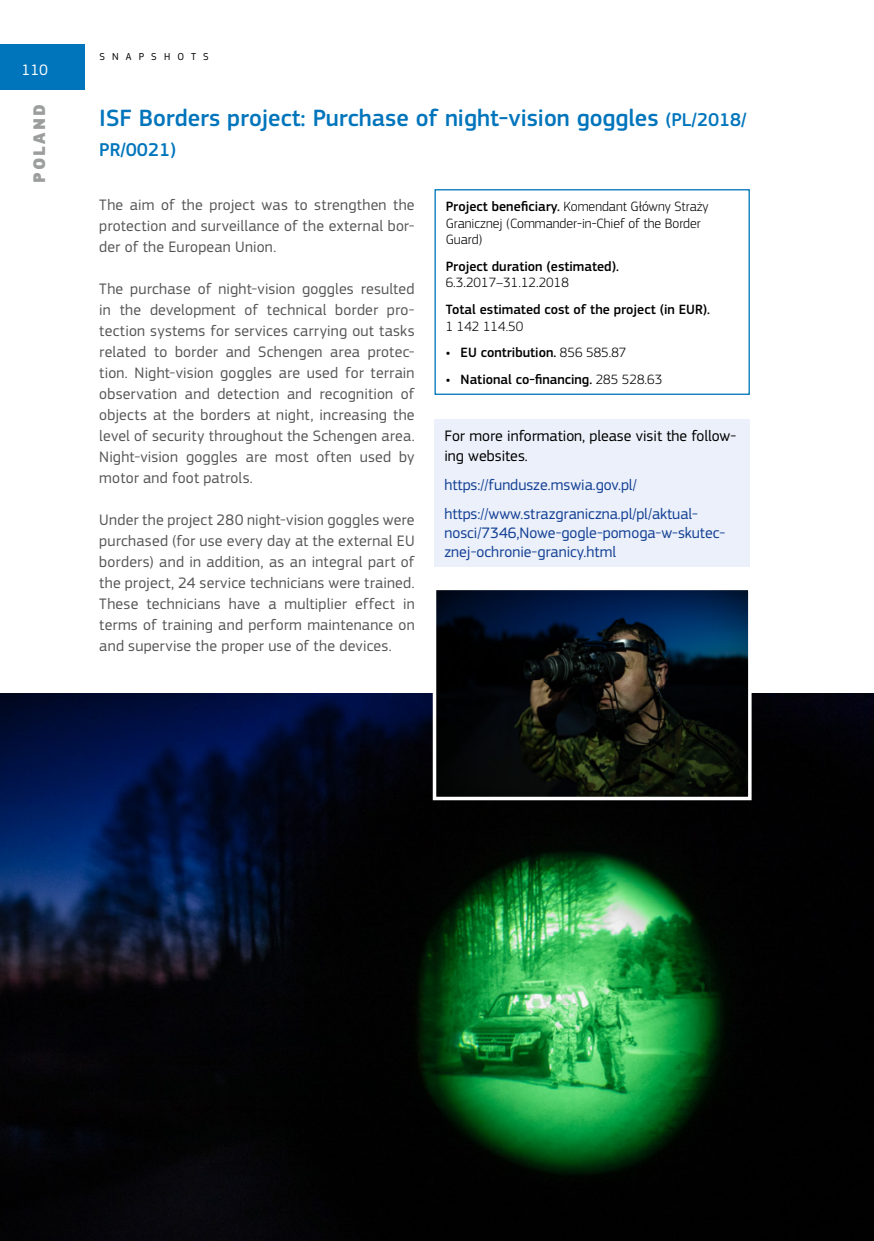
<style>
.page{position:relative;width:874px;height:1241px;background:#fff}
.page>*{position:absolute;margin:0;border:0;box-sizing:border-box;transform-origin:0 0}
.Title_1{font:500 24.5px "EC Square Sans Pro";color:#0075bc}
.Title_1-2{font:500 19.25px "EC Square Sans Pro";color:#0075bc}
.t1{font:900 17.5px "EC Square Sans Pro";color:#9c9d9d}
.Body_text{font:15.75px/21px "EC Square Sans Pro";letter-spacing:.015em;color:#565656;text-align:justify}
.For_more_info{font:15.75px/19.2px "EC Square Sans Pro";color:#134094}
.For_more_info-2{font:15.75px/19.2px "EC Square Sans Pro";color:#000}
.t2{font:15.75px "EC Square Sans Pro";color:#fff}
.Project_info{font:500 14px/16.6px "EC Square Sans Pro";color:#000}
.Project_info-2{font:300 14px/16.6px "EC Square Sans Pro";color:#000}
.t3{font:10.5px "EC Square Sans Pro";letter-spacing:.68em;color:#000}
.s1{font-size:19.25px}
.s2{font-weight:500}
.s3{font-weight:300}
</style>
<div class="page">
<div style="left:0;top:44px;width:84px;height:45px;background:#0075bc"></div>
<div style="left:434px;top:419px;width:315px;height:148px;background:#ebf0fa"></div>
<div style="left:434px;top:189px;width:315px;height:206px;border:1px solid #0075bc"></div>
<img style="left:0;top:693px;width:873px;height:547px">
<img style="left:437px;top:591px;width:309px;height:204px">
<div style="left:432px;top:586px;width:319px;height:214px;border:4px solid #fff"></div>
<p class="t3" style="left:99px;top:50px;width:111px">SNAPSHOTS</p>
<p class="t2" style="left:22px;top:60px;width:28px">110</p>
<p class="t1" style="left:28px;top:182px;width:78px;rotate:-90deg">Poland</p>
<p class="Title_1" style="left:99px;top:104px;width:648px">ISF Borders project: Purchase of night-vision goggles <span class="s1">(PL/2018/</span></p>
<p class="Title_1-2" style="left:99px;top:138px;width:78px">PR/0021)</p>
<p class="Body_text" style="left:99px;top:194px;width:317px">The aim of the project was to strengthen the protection and surveillance of the external bor&shy;der of the European Union.</p>
<p class="Body_text" style="left:99px;top:278px;width:317px">The purchase of night-vision goggles resulted in the development of technical border pro&shy;tection systems for services carrying out tasks related to border and Schengen area protec&shy;tion. Night-vision goggles are used for terrain observation and detection and recognition of objects at the borders at night, increasing the level of security throughout the Schengen area.<br>Night-vision goggles are most often used by motor and foot patrols.</p>
<p class="Body_text" style="left:99px;top:509px;width:317px">Under the project 280 night-vision goggles were purchased (for use every day at the external EU borders) and in addition, as an integral part of the project, 24 service technicians were trained.<br>These technicians have a multiplier effect in terms of training and perform maintenance on and supervise the proper use of the devices.</p>
<p class="Project_info-2" style="left:445px;top:198px;width:264px"><span class="s2">Project beneficiary.</span> Komendant Główny Straży<br>Granicznej (Commander-in-Chief of the Border<br>Guard)</p>
<p class="Project_info" style="left:445px;top:258px;width:174px">Project duration (estimated).<br><span class="s3">6.3.2017–31.12.2018</span></p>
<p class="Project_info" style="left:445px;top:301px;width:266px">Total estimated cost of the project (in EUR).<br><span class="s3">1 142 114.50</span></p>
<p class="Project_info" style="left:445px;top:344px;width:182px">• EU contribution. <span class="s3">856 585.87</span></p>
<p class="Project_info" style="left:445px;top:371px;width:218px">• National co-financing. <span class="s3">285 528.63</span></p>
<p class="For_more_info-2" style="left:444px;top:426px;width:293px">For more information, please visit the follow&shy;ing websites.</p>
<p class="For_more_info" style="left:444px;top:475px;width:194px">https://fundusze.mswia.gov.pl/</p>
<p class="For_more_info" style="left:444px;top:504px;width:282px">https://www.strazgraniczna.pl/pl/aktual&shy;nosci/7346,Nowe-gogle-pomoga-w-skutec&shy;znej-ochronie-granicy.html</p>
</div>
